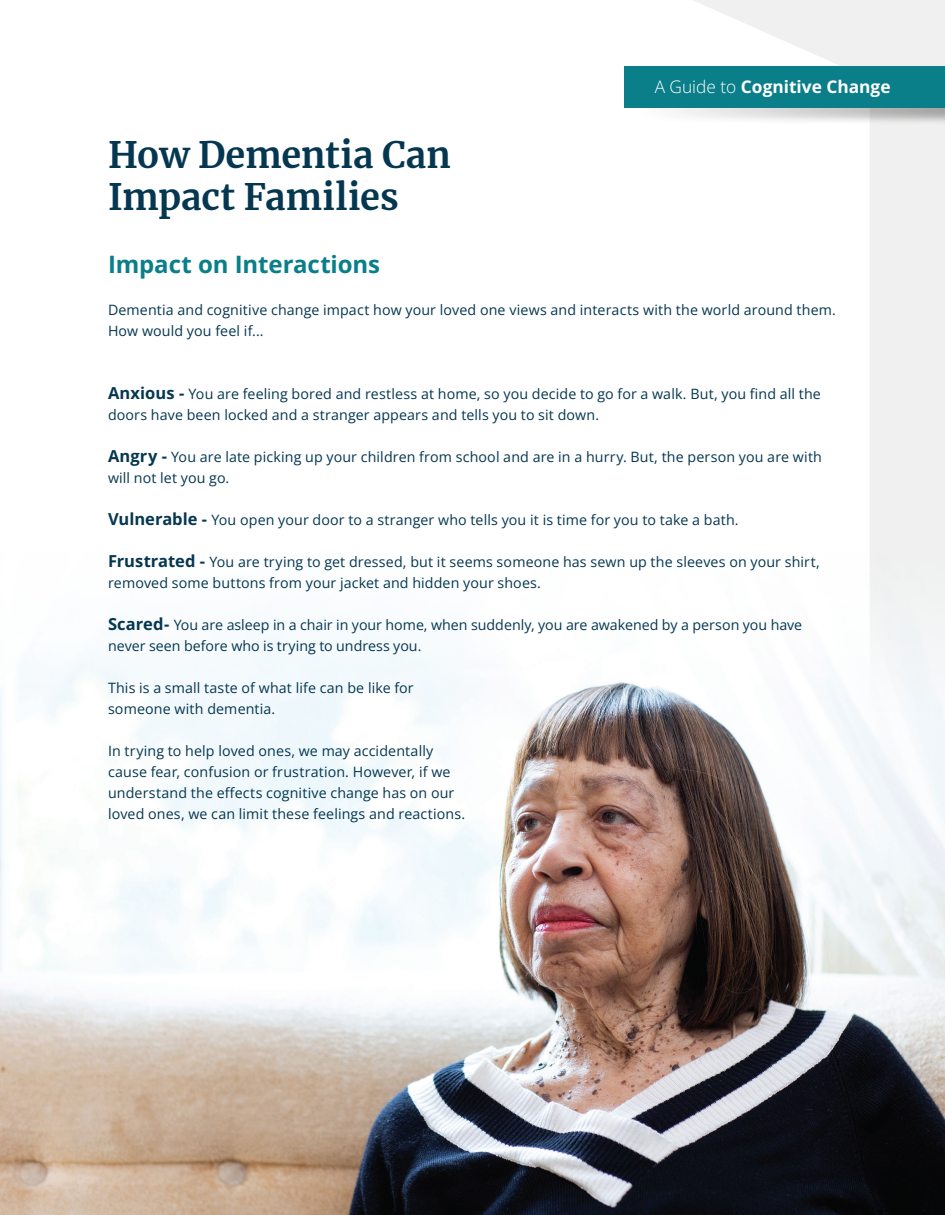
<style>
.page{position:relative;width:945px;height:1215px;background:#fff}
.page>*{position:absolute;margin:0;border:0;box-sizing:border-box;transform-origin:0 0}
.Headline{font:700 36px/42px "Merriweather";color:#053751}
.Body{font:700 24px "Open Sans";letter-spacing:-.005em;color:#0a7e89}
.t1{font:700 17.25px "Open Sans";color:#fff}
.Body-2{font:14.25px/21px "Open Sans";letter-spacing:.01em;color:#053751}
.s1{font-weight:300}
.s2{font-weight:700;font-size:16.5px}
</style>
<div class="page">
<svg style="left:694px;top:0;width:251px;height:553px"></svg>
<div style="left:873px;top:0;width:72px;height:40px;background:#eff0ef"></div>
<div style="left:632px;top:68px;width:313px;height:57px;background:#231f20;opacity:.5"></div>
<div style="left:624px;top:66px;width:321px;height:42px;background:#0a7e89"></div>
<img style="left:0;top:553px;width:945px;height:662px">
<p class="t1" style="left:655px;top:75px;width:237px"><span class="s1">A Guide to</span> Cognitive Change</p>
<p class="Headline" style="left:108px;top:133px;width:345px">How Dementia Can<br>Impact Families</p>
<p class="Body" style="left:108px;top:248px;width:274px">Impact on Interactions</p>
<p class="Body-2" style="left:108px;top:299px;width:730px">Dementia and cognitive change impact how your loved one views and interacts with the world around them.<br>How would you feel if...</p>
<p class="Body-2" style="left:108px;top:383px;width:714px"><span class="s2">Anxious -</span> You are feeling bored and restless at home, so you decide to go for a walk. But, you find all the doors have been locked and a stranger appears and tells you to sit down.</p>
<p class="Body-2" style="left:108px;top:446px;width:716px"><span class="s2">Angry -</span> You are late picking up your children from school and are in a hurry. But, the person you are with will not let you go.</p>
<p class="Body-2" style="left:108px;top:509px;width:632px"><span class="s2">Vulnerable -</span> You open your door to a stranger who tells you it is time for you to take a bath.</p>
<p class="Body-2" style="left:108px;top:551px;width:713px"><span class="s2">Frustrated -</span> You are trying to get dressed, but it seems someone has sewn up the sleeves on your shirt, removed some buttons from your jacket and hidden your shoes.</p>
<p class="Body-2" style="left:108px;top:614px;width:696px"><span class="s2">Scared-</span> You are asleep in a chair in your home, when suddenly, you are awakened by a person you have never seen before who is trying to undress you.</p>
<p class="Body-2" style="left:108px;top:677px;width:307px">This is a small taste of what life can be like for someone with dementia.</p>
<p class="Body-2" style="left:108px;top:740px;width:359px">In trying to help loved ones, we may accidentally cause fear, confusion or frustration. However, if we understand the effects cognitive change has on our loved ones, we can limit these feelings and reactions.</p>
</div>
